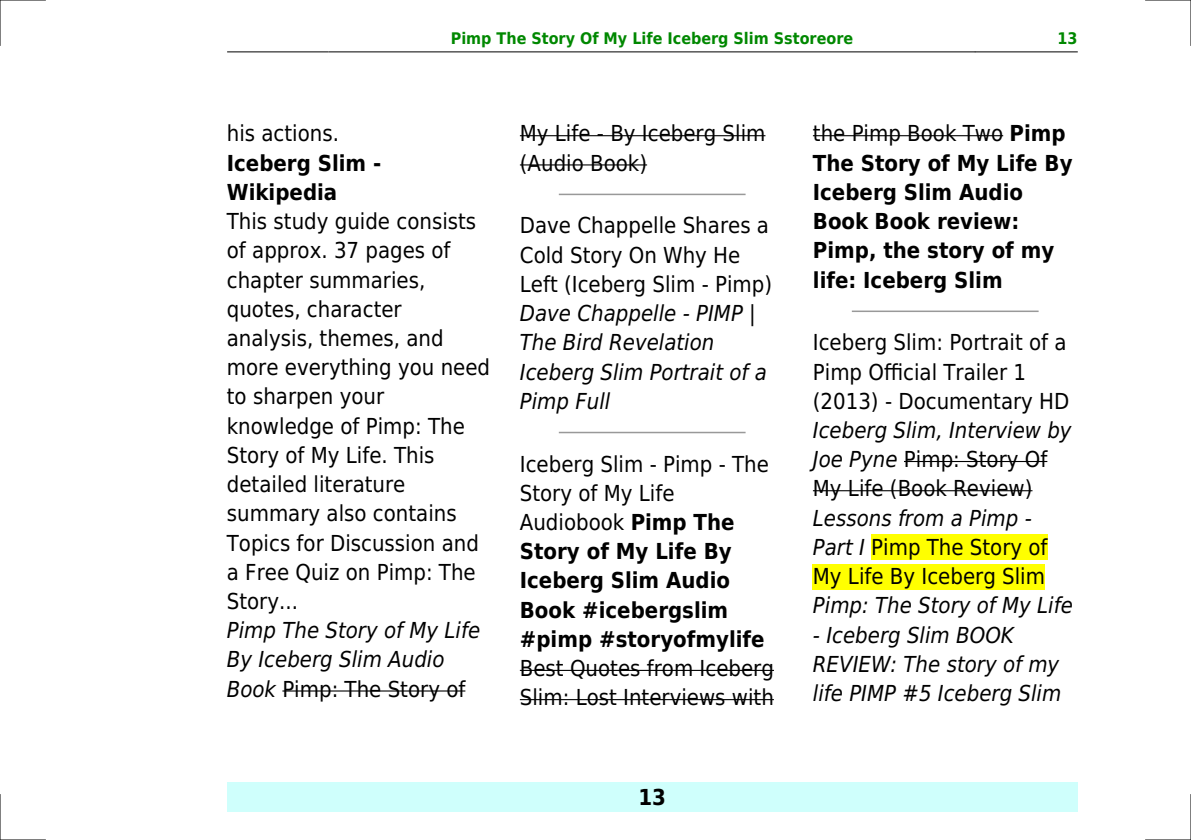
<style>
.page{position:relative;width:1191px;height:840px;background:#fff}
.page>*{position:absolute;margin:0;border:0;box-sizing:border-box;transform-origin:0 0}
.t1{font:22px/29.2px "DejaVu Sans Condensed";color:#000}
.t2{font:italic 22px/29.2px "DejaVu Sans Condensed";color:#000}
.t3{font:700 22px/29.2px "DejaVu Sans Condensed";color:#000}
.t4{font:700 16px "DejaVu Sans Condensed";color:#080}
.s1{font-style:normal}
.s2{font-weight:400}
.s3{font-style:italic}
</style>
<div class="page">
<hr style="left:227px;top:51px;width:102px;height:1px;background:#000">
<hr style="left:329px;top:51px;width:645px;height:1px;background:#000">
<hr style="left:975px;top:51px;width:102px;height:1px;background:#000">
<div style="left:227px;top:782px;width:850px;height:29px;background:#cffffc"></div>
<hr style="left:282px;top:690px;width:183px;height:1px;background:#000">
<hr style="left:520px;top:135px;width:245px;height:1px;background:#000">
<hr style="left:520px;top:164px;width:127px;height:1px;background:#000">
<hr style="left:559px;top:193px;width:186px;height:2px;background:#999">
<hr style="left:559px;top:431px;width:186px;height:2px;background:#999">
<hr style="left:520px;top:669px;width:254px;height:1px;background:#000">
<hr style="left:520px;top:698px;width:254px;height:1px;background:#000">
<hr style="left:813px;top:135px;width:190px;height:1px;background:#000">
<hr style="left:852px;top:310px;width:185px;height:2px;background:#999">
<hr style="left:904px;top:460px;width:143px;height:2px;background:#000">
<hr style="left:813px;top:490px;width:219px;height:1px;background:#000">
<div style="left:871px;top:534px;width:176px;height:25px;background:#ff0"></div>
<div style="left:813px;top:563px;width:232px;height:26px;background:#ff0"></div>
<hr style="left:0;top:0;width:45px;height:1px;background:#000">
<hr style="left:1145px;top:0;width:46px;height:1px;background:#000">
<hr style="left:0;top:839px;width:45px;height:1px;background:#000">
<hr style="left:1145px;top:839px;width:46px;height:1px;background:#000">
<hr style="left:0;top:0;width:1px;height:45px;background:#000">
<hr style="left:0;top:794px;width:1px;height:45px;background:#000">
<hr style="left:1190px;top:0;width:1px;height:45px;background:#000">
<hr style="left:1190px;top:794px;width:1px;height:45px;background:#000">
<p class="t4" style="left:451px;top:29px;width:404px">Pimp The Story Of My Life Iceberg Slim Sstoreore</p>
<p class="t4" style="left:1057px;top:29px;width:22px">13</p>
<p class="t1" style="left:227px;top:119px;width:114px">his actions.</p>
<p class="t3" style="left:227px;top:148px;width:156px">Iceberg Slim -<br>Wikipedia</p>
<p class="t1" style="left:227px;top:207px;width:265px">This study guide consists of approx. 37 pages of chapter summaries, quotes, character analysis, themes, and more everything you need to sharpen your knowledge of Pimp: The<br>Story of My Life. This detailed literature summary also contains<br>Topics for Discussion and a Free Quiz on Pimp: The<br>Story...</p>
<p class="t2" style="left:227px;top:615px;width:255px">Pimp The Story of My Life<br>By Iceberg Slim Audio<br>Book <span class="s1">Pimp: The Story of</span></p>
<p class="t1" style="left:520px;top:119px;width:247px">My Life - By Iceberg Slim (Audio Book)</p>
<p class="t1" style="left:520px;top:211px;width:254px">Dave Chappelle Shares a<br>Cold Story On Why He<br>Left (Iceberg Slim - Pimp)</p>
<p class="t2" style="left:520px;top:299px;width:248px">Dave Chappelle - PIMP |<br>The Bird Revelation<br>Iceberg Slim Portrait of a<br>Pimp Full</p>
<p class="t3" style="left:520px;top:449px;width:251px"><span class="s2">Iceberg Slim - Pimp - The<br>Story of My Life<br>Audiobook</span> Pimp The<br>Story of My Life By<br>Iceberg Slim Audio<br>Book #icebergslim #pimp #storyofmylife</p>
<p class="t1" style="left:520px;top:653px;width:256px">Best Quotes from Iceberg<br>Slim: Lost Interviews with</p>
<p class="t3" style="left:638px;top:782px;width:29px">13</p>
<p class="t3" style="left:813px;top:119px;width:261px"><span class="s2">the Pimp Book Two</span> Pimp<br>The Story of My Life By<br>Iceberg Slim Audio<br>Book Book review:<br>Pimp, the story of my life: Iceberg Slim</p>
<p class="t1" style="left:813px;top:328px;width:258px">Iceberg Slim: Portrait of a<br>Pimp Official Trailer 1 (2013) - Documentary HD</p>
<p class="t2" style="left:813px;top:415px;width:260px">Iceberg Slim, Interview by<br>Joe Pyne <span class="s1">Pimp: Story Of<br>My Life (Book Review)</span></p>
<p class="t1" style="left:813px;top:503px;width:236px"><span class="s3">Lessons from a Pimp -<br>Part I</span> Pimp The Story of<br>My Life By Iceberg Slim</p>
<p class="t2" style="left:813px;top:590px;width:261px">Pimp: The Story of My Life</p>
<p class="t2" style="left:813px;top:620px;width:250px">- Iceberg Slim BOOK<br>REVIEW: The story of my life PIMP #5 Iceberg Slim</p>
</div>
